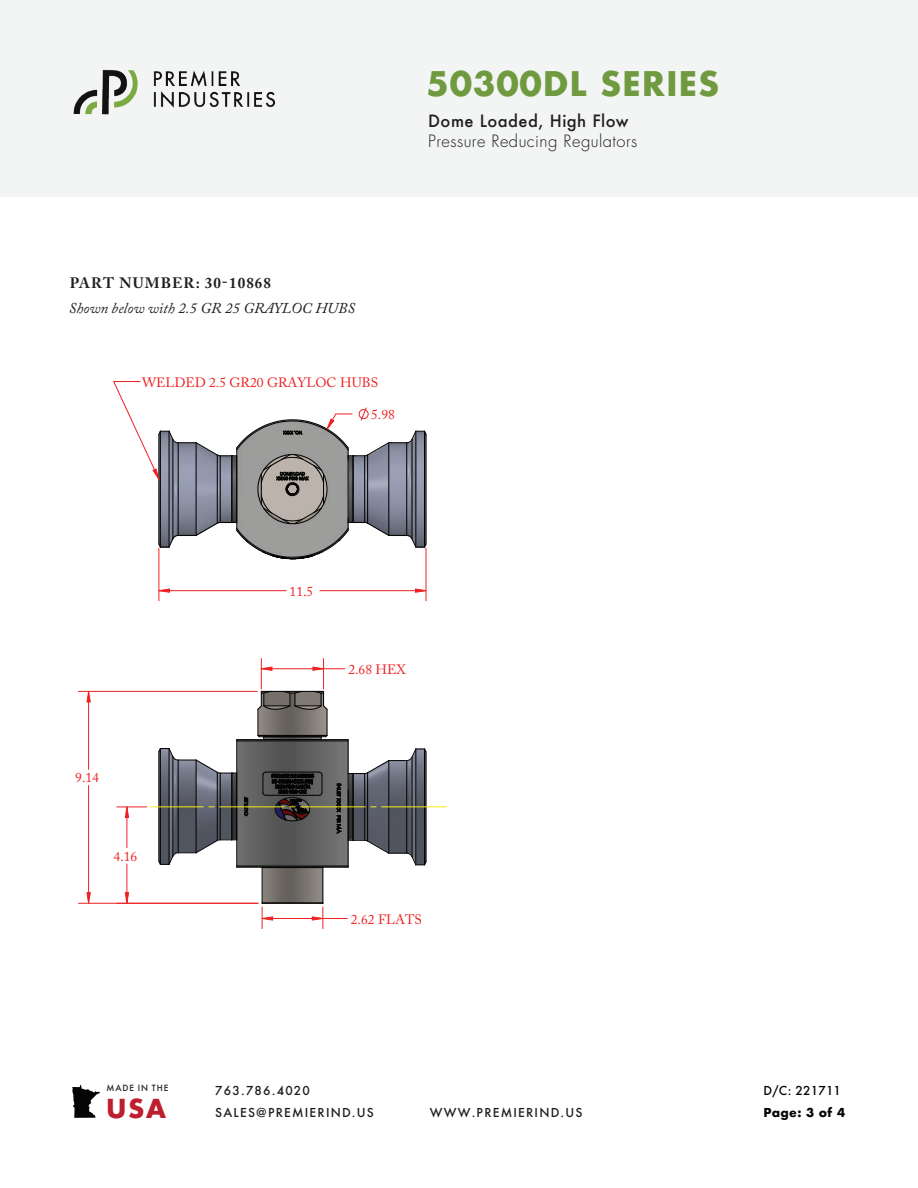
<style>
.page{position:relative;width:918px;height:1188px;background:#fff}
.page>*{position:absolute;margin:0;border:0;box-sizing:border-box;transform-origin:0 0}
.t1{font:700 33px "Futura";letter-spacing:.025em;color:#709a3f}
.t2{font:700 25.5px "Futura Std";color:#be1f2e}
.t3{font:300 16.5px "Futura Std";letter-spacing:.03em;color:#211e1e}
.t4{font:500 16.5px "Futura";letter-spacing:.03em;color:#211e1e}
.t5{font:italic 15px "Adobe Caslon Pro";color:#231f20}
.t6{font:700 15px "Adobe Caslon Pro";letter-spacing:.075em;color:#231f20}
.t7{font:13.5px "Adobe Caslon Pro";color:#ee2123}
.t8{font:500 12px/22.2px "Futura";letter-spacing:.1em;color:#211e1e}
.t9{font:500 12px "Futura";letter-spacing:.025em;color:#050504}
.t10{font:700 12px "Futura";letter-spacing:.025em;color:#050504}
.t11{font:500 8.25px "Futura";letter-spacing:.105em;color:#211e1e}
</style>
<div class="page">
<svg style="left:72px;top:1085px;width:29px;height:33px"></svg>
<div style="left:0;top:0;width:918px;height:196px;background:#f3f5f5"></div>
<img style="left:73px;top:70px;width:202px;height:45px">
<img style="left:145px;top:678px;width:204px;height:239px">
<hr style="left:262px;top:903px;width:61px;height:1px;background:#050504">
<hr style="left:322px;top:868px;width:1px;height:35px;background:#050504">
<hr style="left:262px;top:868px;width:1px;height:35px;background:#050504">
<hr style="left:262px;top:902px;width:61px;height:1px;background:#050504">
<hr style="left:237px;top:739px;width:111px;height:1px;background:#050504">
<hr style="left:237px;top:740px;width:111px;height:1px;background:#050504">
<hr style="left:236px;top:741px;width:1px;height:125px;background:#050504">
<hr style="left:348px;top:741px;width:1px;height:125px;background:#050504">
<svg style="left:256px;top:690px;width:73px;height:50px;background:#736f6b"></svg>
<svg style="left:151px;top:747px;width:295px;height:121px"></svg>
<hr style="left:320px;top:590px;width:106px;height:1px;background:#ee2123">
<hr style="left:159px;top:590px;width:127px;height:1px;background:#ee2123">
<hr style="left:426px;top:548px;width:1px;height:53px;background:#ee2123">
<hr style="left:159px;top:548px;width:1px;height:53px;background:#ee2123">
<hr style="left:127px;top:807px;width:1px;height:41px;background:#ee2123">
<hr style="left:127px;top:864px;width:1px;height:39px;background:#ee2123">
<hr style="left:117px;top:807px;width:30px;height:1px;background:#ee2123">
<hr style="left:261px;top:668px;width:63px;height:1px;background:#ee2123">
<hr style="left:323px;top:659px;width:1px;height:30px;background:#ee2123">
<hr style="left:261px;top:659px;width:1px;height:30px;background:#ee2123">
<hr style="left:262px;top:918px;width:61px;height:1px;background:#ee2123">
<hr style="left:88px;top:691px;width:1px;height:78px;background:#ee2123">
<hr style="left:88px;top:786px;width:1px;height:117px;background:#ee2123">
<hr style="left:78px;top:691px;width:179px;height:1px;background:#ee2123">
<hr style="left:78px;top:903px;width:180px;height:1px;background:#ee2123">
<svg style="left:415px;top:588px;width:12px;height:5px"></svg>
<svg style="left:158px;top:588px;width:12px;height:5px"></svg>
<svg style="left:113px;top:381px;width:314px;height:179px"></svg>
<svg style="left:124px;top:806px;width:5px;height:12px"></svg>
<svg style="left:124px;top:892px;width:5px;height:12px"></svg>
<svg style="left:312px;top:666px;width:33px;height:5px"></svg>
<svg style="left:260px;top:666px;width:13px;height:5px"></svg>
<svg style="left:312px;top:903px;width:35px;height:26px"></svg>
<svg style="left:261px;top:903px;width:12px;height:26px"></svg>
<svg style="left:86px;top:691px;width:5px;height:12px"></svg>
<svg style="left:86px;top:892px;width:5px;height:12px"></svg>
<h1 class="t1" style="left:427px;top:60px;width:294px">50300DL SERIES</h1>
<p class="t4" style="left:428px;top:110px;width:202px">Dome Loaded, High Flow</p>
<p class="t3" style="left:428px;top:131px;width:211px">Pressure Reducing Regulators</p>
<p class="t6" style="left:70px;top:274px;width:203px">PART NUMBER: 30-10868</p>
<p class="t5" style="left:69px;top:299px;width:288px">Shown below with 2.5 GR 25 GRAYLOC HUBS</p>
<p class="t7" style="left:142px;top:374px;width:238px">WELDED 2.5 GR20 GRAYLOC HUBS</p>
<p class="t7" style="left:371px;top:406px;width:25px">5.98</p>
<p class="t7" style="left:75px;top:770px;width:25px">9.14</p>
<p class="t7" style="left:114px;top:848px;width:25px">4.16</p>
<p class="t7" style="left:290px;top:583px;width:25px">11.5</p>
<p class="t7" style="left:348px;top:661px;width:59px">2.68 HEX</p>
<p class="t7" style="left:351px;top:911px;width:73px">2.62 FLATS</p>
<p class="t11" style="left:107px;top:1082px;width:63px">MADE IN THE</p>
<h2 class="t2" style="left:107px;top:1091px;width:61px">USA</h2>
<p class="t10" style="left:763px;top:1104px;width:83px">Page: 3 of 4</p>
<p class="t9" style="left:763px;top:1082px;width:79px">D/C: 221711</p>
<p class="t8" style="left:215px;top:1079px;width:160px">763.786.4020<br>SALES@PREMIERIND.US</p>
<p class="t8" style="left:430px;top:1101px;width:154px">WWW.PREMIERIND.US</p>
</div>
